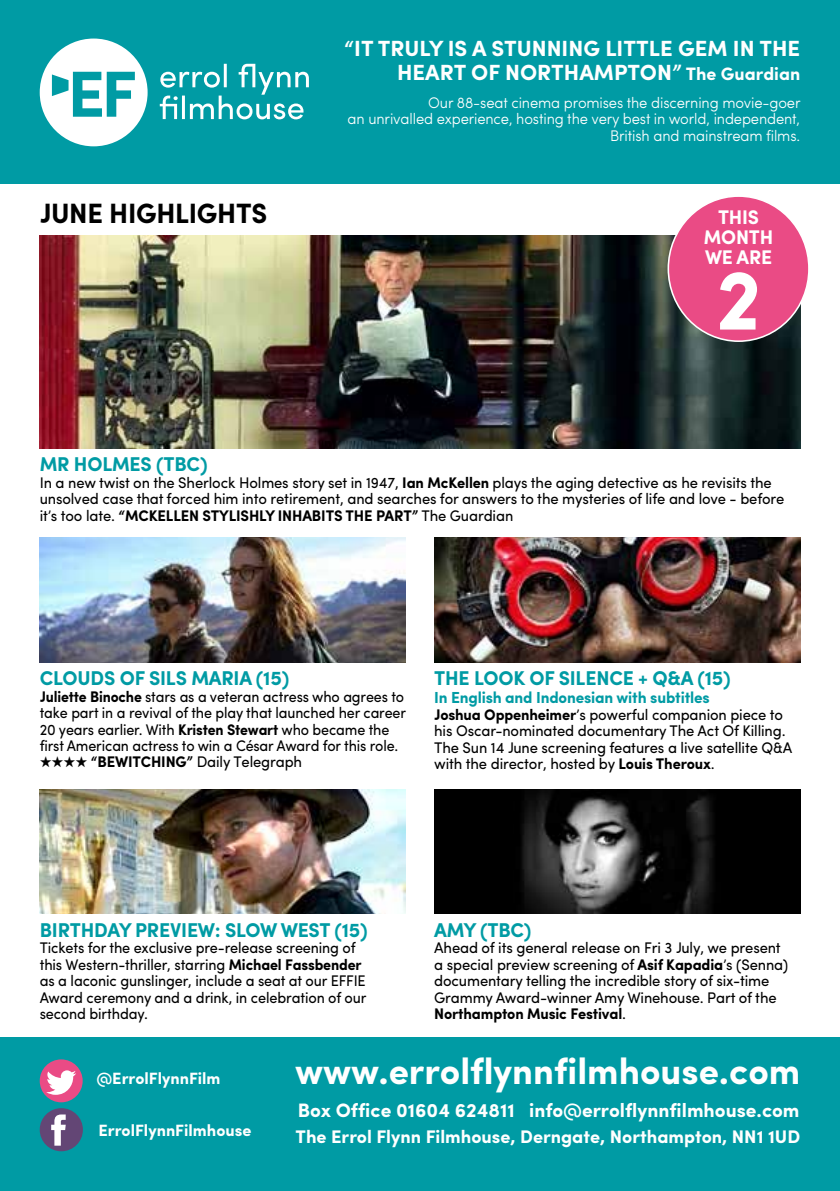
<style>
.page{position:relative;width:840px;height:1191px;background:#fff}
.page>*{position:absolute;margin:0;border:0;box-sizing:border-box;transform-origin:0 0}
.t1{font:700 85.8px "Sofia Pro";color:#fff}
.t2{font:700 36.8px "Sofia Pro";color:#fff}
.t3{font:700 28px "Sofia Pro";letter-spacing:-.01em;color:#000}
.t4{font:700 22px/24px "Sofia Pro";color:#fff;text-align:right}
.t5{font:700 20px "Sofia Pro";letter-spacing:-.01em;color:#009ba4}
.t6{font:700 19.8px/19.8px "Sofia Pro";letter-spacing:-.01em;color:#fff;text-align:center}
.t7{font:700 19.4px "Sofia Pro";color:#fff}
.t8{font:700 18.2px "Sofia Pro";color:#fff}
.t9{font:700 16.4px "Sofia Pro";color:#fff}
.t10{font:700 16px "Sofia Pro";letter-spacing:-.01em;color:#009ba4}
.t11{font:15.4px/16.4px "Sofia Pro";letter-spacing:-.01em;color:#000;scale:.96 1}
.t12{font:15.4px/16.4px "Sofia Pro";letter-spacing:-.01em;color:#000;scale:.93 1}
.t13{font:15.4px/16.4px "Sofia Pro";letter-spacing:-.01em;color:#000;scale:.94 1}
.t14{font:300 15.4px/16.4px "Sofia Pro";letter-spacing:-.01em;color:#fff;text-align:right;scale:.96 1}
.s1{font-size:18px}
.s2{font-weight:700}
</style>
<div class="page">
<div style="left:0;top:1037px;width:839px;height:154px;background:#009ba4"></div>
<div style="left:0;top:0;width:839px;height:183px;background:#009ba4"></div>
<img style="left:40px;top:236px;width:759px;height:212px">
<svg style="left:40px;top:39px;width:269px;height:107px"></svg>
<div style="left:40px;top:1059px;width:43px;height:43px;background:#ea4b85;border-radius:50%"></div>
<svg style="left:46px;top:1070px;width:30px;height:24px"></svg>
<div style="left:40px;top:1108px;width:43px;height:43px;background:#634675;border-radius:50%"></div>
<svg style="left:51px;top:1114px;width:15px;height:31px"></svg>
<img style="left:40px;top:537px;width:365px;height:125px">
<img style="left:434px;top:789px;width:365px;height:124px">
<img style="left:40px;top:789px;width:365px;height:124px">
<div style="left:668px;top:196px;width:140px;height:145px;background:#ea4b85;border-radius:50%"></div>
<img style="left:434px;top:537px;width:365px;height:125px">
<h3 class="t3" style="left:40px;top:192px;width:229px">JUNE HIGHLIGHTS</h3>
<h3 class="t4" style="left:344px;top:35px;width:457px">“IT TRULY IS A STUNNING LITTLE GEM IN THE<br>HEART OF NORTHAMPTON” <span class="s1">The Guardian</span></h3>
<p class="t14" style="left:347px;top:93px;width:473px">Our 88-seat cinema promises the discerning movie‑goer<br>an unrivalled experience, hosting the very best in world, independent,<br>British and mainstream films.</p>
<p class="t6" style="left:703px;top:206px;width:71px">THIS<br>MONTH<br>WE ARE</p>
<h1 class="t1" style="left:715px;top:234px;width:47px">2</h1>
<p class="t5" style="left:40px;top:449px;width:169px">MR HOLMES (TBC)</p>
<p class="t11" style="left:40px;top:473px;width:776px">In a new twist on the Sherlock Holmes story set in 1947, <span class="s2">Ian McKellen</span> plays the aging detective as he revisits the unsolved case that forced him into retirement, and searches for answers to the mysteries of life and love - before it’s too late. <span class="s2">“MCKELLEN STYLISHLY INHABITS THE PART”</span> The Guardian</p>
<p class="t5" style="left:40px;top:663px;width:251px">CLOUDS OF SILS MARIA (15)</p>
<p class="t12" style="left:40px;top:687px;width:395px"><span class="s2">Juliette Binoche</span> stars as a veteran actress who agrees to take part in a revival of the play that launched her career 20 years earlier. With <span class="s2">Kristen Stewart</span> who became the first American actress to win a César Award for this role.</p>
<p class="t11" style="left:40px;top:752px;width:275px">★★★★ <span class="s2">“BEWITCHING”</span> Daily Telegraph</p>
<p class="t5" style="left:434px;top:663px;width:298px">THE LOOK OF SILENCE + Q&amp;A (15)</p>
<p class="t10" style="left:434px;top:685px;width:277px">In English and Indonesian with subtitles</p>
<p class="t11" style="left:434px;top:705px;width:374px"><span class="s2">Joshua Oppenheimer</span>’s powerful companion piece to his Oscar-nominated documentary The Act Of Killing.<br>The Sun 14 June screening features a live satellite Q&amp;A with the director, hosted by <span class="s2">Louis Theroux</span>.</p>
<p class="t5" style="left:40px;top:914px;width:329px">BIRTHDAY PREVIEW: SLOW WEST (15)</p>
<p class="t13" style="left:40px;top:938px;width:349px">Tickets for the exclusive pre-release screening of this Western-thriller, starring <span class="s2">Michael Fassbender </span>as a laconic gunslinger, include a seat at our EFFIE Award ceremony and a drink, in celebration of our second birthday.</p>
<p class="t5" style="left:434px;top:914px;width:99px">AMY (TBC)</p>
<p class="t11" style="left:434px;top:938px;width:370px">Ahead of its general release on Fri 3 July, we present a special preview screening of <span class="s2">Asif Kapadia</span>’s (Senna) documentary telling the incredible story of six-time Grammy Award-winner Amy Winehouse. Part of the <span class="s2">Northampton Music Festival</span>.</p>
<p class="t9" style="left:96px;top:1066px;width:126px">@ErrolFlynnFilm</p>
<p class="t9" style="left:98px;top:1117px;width:154px">ErrolFlynnFilmhouse</p>
<h2 class="t2" style="left:295px;top:1042px;width:506px">www.errolflynnfilmhouse.com</h2>
<p class="t7" style="left:297px;top:1095px;width:503px">Box Office 01604 624811 info@errolflynnfilmhouse.com</p>
<p class="t8" style="left:295px;top:1123px;width:506px">The Errol Flynn Filmhouse, Derngate, Northampton, NN1 1UD</p>
</div>
